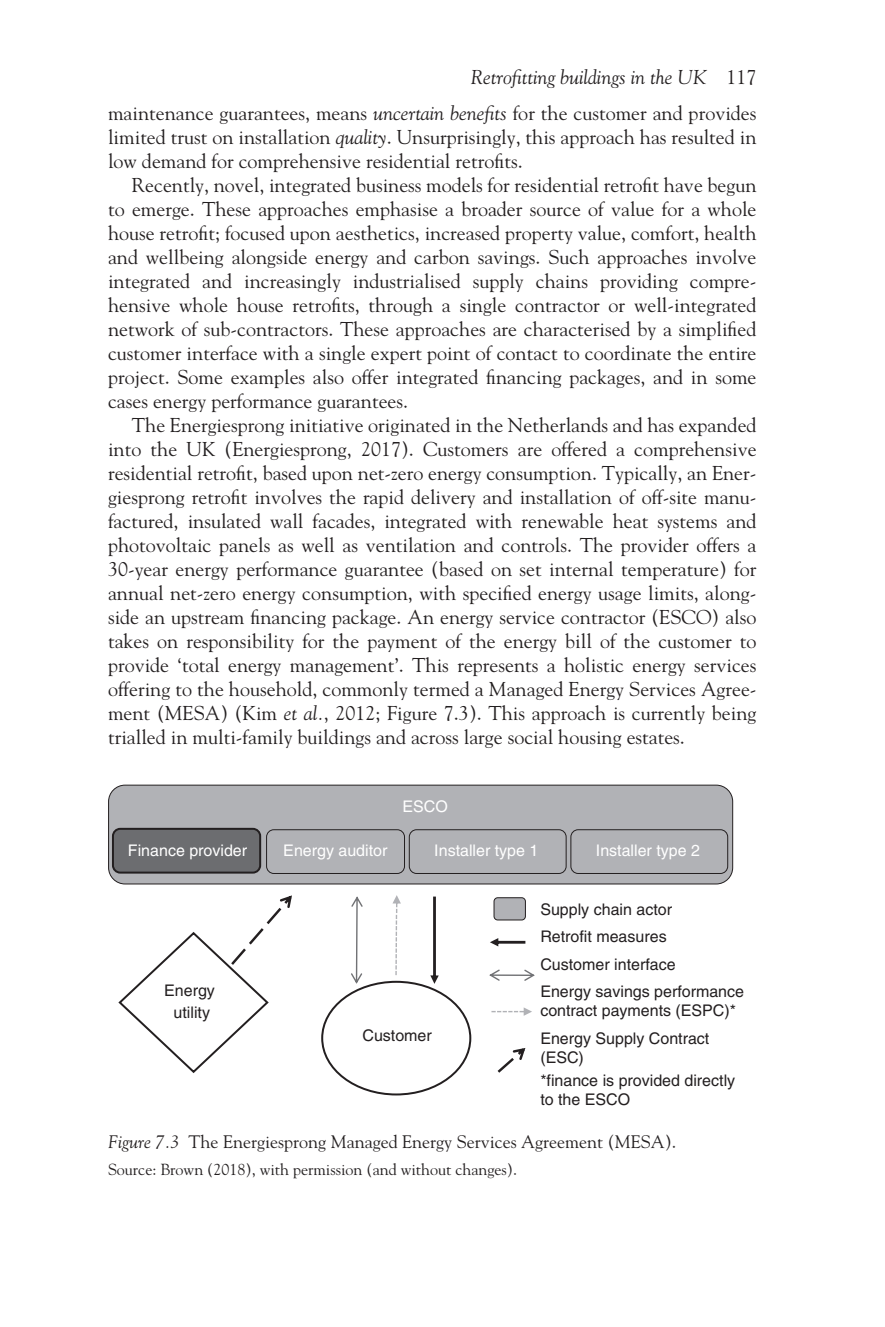
<style>
.page{position:relative;width:885px;height:1327px;background:#fff}
.page>*{position:absolute;margin:0;border:0;box-sizing:border-box;transform-origin:0 0}
.textnormal{font:20px/24px "Goudy";color:#231f20;text-align:justify}
.cap{font:18px "Goudy";color:#231f20}
.t1{font:16px/27.4px "Helvetica";color:#231f20}
.t2{font:16px "Helvetica";color:#fff}
.caps{font:16px "Goudy";color:#231f20}
.s1{font-style:italic}
</style>
<div class="page">
<div style="left:108px;top:785px;width:624px;height:99px;background:#b1b2b6;border-radius:16px"></div>
<div style="left:108px;top:784px;width:625px;height:100px;border:1px solid #231f20;border-radius:16px"></div>
<div style="left:266px;top:829px;width:139px;height:45px;border:1px solid #231f20;border-radius:7px"></div>
<div style="left:570px;top:829px;width:158px;height:45px;border:1px solid #231f20;border-radius:7px"></div>
<div style="left:409px;top:829px;width:157px;height:45px;border:1px solid #231f20;border-radius:7px"></div>
<div style="left:494px;top:897px;width:31px;height:23px;background:#b1b2b6;border-radius:4px"></div>
<div style="left:493px;top:897px;width:33px;height:23px;border:1px solid #231f20;border-radius:4px"></div>
<svg style="left:490px;top:938px;width:35px;height:8px"></svg>
<svg style="left:489px;top:969px;width:45px;height:12px"></svg>
<svg style="left:351px;top:896px;width:11px;height:88px"></svg>
<svg style="left:392px;top:895px;width:9px;height:80px"></svg>
<svg style="left:430px;top:896px;width:8px;height:88px"></svg>
<svg style="left:491px;top:1007px;width:41px;height:9px"></svg>
<svg style="left:118px;top:895px;width:174px;height:178px"></svg>
<svg style="left:497px;top:1048px;width:28px;height:24px"></svg>
<div style="left:113px;top:829px;width:147px;height:43px;background:#6c6d70;border-radius:7px"></div>
<div style="left:112px;top:828px;width:149px;height:45px;border:2px solid #231f20;border-radius:7px"></div>
<p class="textnormal" style="left:108px;top:58px;width:649px;line-height:36px;text-align:right"><span class="s1">Retrofitting buildings in the UK</span> 117<br>maintenance guarantees, means <span class="s1">uncertain benefits</span> for the customer and provides</p>
<p class="textnormal" style="left:108px;top:124px;width:649px">limited trust on installation <span class="s1">quality</span>. Unsurprisingly, this approach has resulted in low demand for comprehensive residential retrofits.</p>
<p class="textnormal" style="left:108px;top:172px;width:650px;text-indent:24px">Recently, novel, integrated business models for residential retrofit have begun to emerge. These approaches emphasise a broader source of value for a whole house retrofit; focused upon aesthetics, increased property value, comfort, health and wellbeing alongside energy and carbon savings. Such approaches involve integrated and increasingly industrialised supply chains providing compre&shy;hensive whole house retrofits, through a single contractor or well-integrated network of sub-contractors. These approaches are characterised by a simplified customer interface with a single expert point of contact to coordinate the entire project. Some examples also offer integrated financing packages, and in some cases energy performance guarantees.</p>
<p class="textnormal" style="left:108px;top:412px;width:650px;text-indent:24px">The Energiesprong initiative originated in the Netherlands and has expanded into the UK (Energiesprong, 2017). Customers are offered a comprehensive residential retrofit, based upon net-zero energy consumption. Typically, an Ener&shy;giesprong retrofit involves the rapid delivery and installation of off-site manu&shy;factured, insulated wall facades, integrated with renewable heat systems and photovoltaic panels as well as ventilation and controls. The provider offers a 30-year energy performance guarantee (based on set internal temperature) for annual net-zero energy consumption, with specified energy usage limits, along&shy;side an upstream financing package. An energy service contractor (ESCO) also takes on responsibility for the payment of the energy bill of the customer to provide ‘total energy management’. This represents a holistic energy services offering to the household, commonly termed a Managed Energy Services Agree&shy;ment (MESA) (Kim <span class="s1">et al.</span>, 2012; Figure 7.3). This approach is currently being trialled in multi-family buildings and across large social housing estates.</p>
<p class="t2" style="left:128px;top:840px;width:121px">Finance provider</p>
<p class="t1" style="left:164px;top:979px;width:52px;line-height:22px;text-align:center">Energy utility</p>
<p class="t2" style="left:402px;top:797px;width:47px">ESCO</p>
<p class="t2" style="left:283px;top:841px;width:106px">Energy auditor</p>
<p class="t2" style="left:434px;top:841px;width:106px">Installer type 1</p>
<p class="t2" style="left:596px;top:841px;width:106px">Installer type 2</p>
<p class="t1" style="left:362px;top:1021px;width:71px">Customer</p>
<p class="t1" style="left:540px;top:895px;width:205px">Supply chain actor<br>Retrofit measures<br>Customer interface<br>Energy savings performance</p>
<p class="t1" style="left:540px;top:997px;width:197px">contract payments (ESPC)*<br>Energy Supply Contract</p>
<p class="t1" style="left:540px;top:1045px;width:196px;line-height:23.4px">(ESC)<br>*finance is provided directly</p>
<p class="t1" style="left:540px;top:1086px;width:91px">to the ESCO</p>
<p class="cap" style="left:108px;top:1131px;width:569px"><span class="s1">Figure 7.3</span> The Energiesprong Managed Energy Services Agreement (MESA).</p>
<p class="caps" style="left:108px;top:1160px;width:410px">Source: Brown (2018), with permission (and without changes).</p>
</div>
